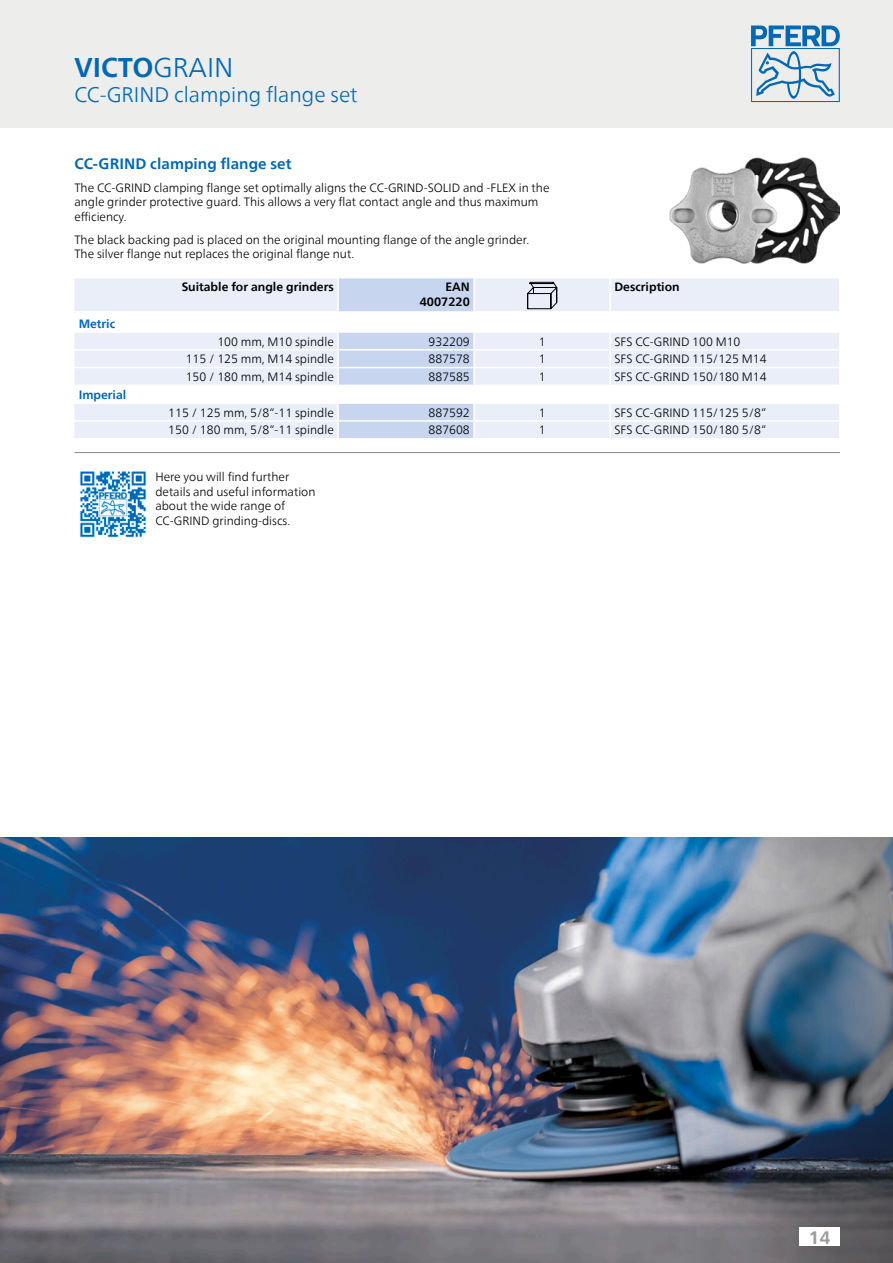
<style>
.page{position:relative;width:893px;height:1263px;background:#fff}
.page>*{position:absolute;margin:0;border:0;box-sizing:border-box;transform-origin:0 0}
.Ausgabenamen_Katalog{font:700 27px "Neue Frutiger World";color:#0068b4}
.Ausgabenamen_Katalog-2{font:300 21px "Neue Frutiger World";color:#0068b4}
.t1{font:700 18px "Neue Frutiger World";color:#9c9c9c}
.Ausgabenamen_Produkt{font:700 15px "Neue Frutiger World";letter-spacing:.005em;color:#0068b4}
.FT_Spaltenspanne{font:300 12px/14.4px "Neue Frutiger World";color:#000}
.Spaltenwert_rechts{font:300 12px "Neue Frutiger World";color:#000}
.FT_Spaltenspanne_Abs{font:300 12px/14.4px "Neue Frutiger World";color:#000}
.Spaltenwert_links{font:300 12px "Neue Frutiger World";color:#000}
.Frutiger_45_8Pt_Abst{font:300 12px/14.4px "Neue Frutiger World";color:#000}
.Spaltenkopf_rechts{font:700 12px "Neue Frutiger World";color:#000}
.Zwischenueberschrift{font:700 12px "Neue Frutiger World";color:#0068b4}
.Spaltenkopf_links{font:700 12px "Neue Frutiger World";color:#000}
.Spaltenwert_zentrier{font:300 12px "Neue Frutiger World";color:#000}
.s1{font-weight:300}
</style>
<div class="page">
<div style="left:0;top:0;width:893px;height:128px;background:#ededec"></div>
<svg style="left:751px;top:26px;width:89px;height:76px"></svg>
<img style="left:670px;top:157px;width:170px;height:107px">
<div style="left:74px;top:278px;width:765px;height:160px;background:#e9eef9"></div>
<svg style="left:74px;top:317px;width:765px;height:85px;fill:#e9eef9"></svg>
<hr style="left:474px;top:349px;width:136px;height:2px;background:#fff">
<hr style="left:610px;top:349px;width:231px;height:2px;background:#fff">
<hr style="left:474px;top:367px;width:136px;height:1px;background:#fff">
<hr style="left:610px;top:367px;width:231px;height:1px;background:#fff">
<svg style="left:609px;top:333px;width:2px;height:52px"></svg>
<hr style="left:474px;top:420px;width:136px;height:2px;background:#fff">
<hr style="left:610px;top:420px;width:231px;height:2px;background:#fff">
<svg style="left:609px;top:404px;width:2px;height:34px"></svg>
<div style="left:74px;top:311px;width:264px;height:6px;background:#fff"></div>
<div style="left:474px;top:311px;width:136px;height:6px;background:#fff"></div>
<hr style="left:609px;top:278px;width:2px;height:33px;background:#fff">
<div style="left:610px;top:311px;width:231px;height:6px;background:#fff"></div>
<hr style="left:74px;top:349px;width:264px;height:2px;background:#fff">
<hr style="left:74px;top:367px;width:264px;height:1px;background:#fff">
<hr style="left:74px;top:420px;width:264px;height:2px;background:#fff">
<svg style="left:337px;top:278px;width:138px;height:160px"></svg>
<hr style="left:74px;top:331px;width:264px;height:2px;background:#fff">
<hr style="left:338px;top:331px;width:136px;height:2px;background:#fff">
<hr style="left:474px;top:331px;width:136px;height:2px;background:#fff">
<hr style="left:610px;top:331px;width:231px;height:2px;background:#fff">
<hr style="left:74px;top:385px;width:264px;height:1px;background:#fff">
<hr style="left:338px;top:385px;width:136px;height:1px;background:#fff">
<hr style="left:474px;top:385px;width:136px;height:1px;background:#fff">
<hr style="left:610px;top:385px;width:231px;height:1px;background:#fff">
<hr style="left:74px;top:402px;width:264px;height:2px;background:#fff">
<hr style="left:338px;top:402px;width:136px;height:2px;background:#fff">
<hr style="left:474px;top:402px;width:136px;height:2px;background:#fff">
<hr style="left:610px;top:402px;width:231px;height:2px;background:#fff">
<svg style="left:527px;top:282px;width:30px;height:27px"></svg>
<img style="left:0;top:838px;width:893px;height:425px">
<hr style="left:75px;top:452px;width:765px;height:1px;background:#878786">
<img style="left:79px;top:471px;width:68px;height:67px">
<div style="left:799px;top:1227px;width:41px;height:19px;background:#fff"></div>
<p class="Ausgabenamen_Katalog" style="left:74px;top:44px;width:161px">VICTO<span class="s1">GRAIN</span></p>
<p class="Ausgabenamen_Katalog-2" style="left:74px;top:78px;width:285px">CC-GRIND clamping flange set</p>
<p class="Ausgabenamen_Produkt" style="left:74px;top:150px;width:219px">CC-GRIND clamping flange set</p>
<p class="FT_Spaltenspanne" style="left:74px;top:180px;width:477px">The CC-GRIND clamping flange set optimally aligns the CC-GRIND-SOLID and -FLEX in the angle grinder protective guard. This allows a very flat contact angle and thus maximum efficiency.</p>
<p class="FT_Spaltenspanne_Abs" style="left:74px;top:232px;width:456px">The black backing pad is placed on the original mounting flange of the angle grinder.<br>The silver flange nut replaces the original flange nut.</p>
<p class="Spaltenkopf_rechts" style="left:182px;top:276px;width:154px">Suitable for angle grinders</p>
<p class="Spaltenkopf_rechts" style="left:445px;top:276px;width:26px">EAN</p>
<p class="Spaltenkopf_rechts" style="left:420px;top:291px;width:52px">4007220</p>
<p class="Zwischenueberschrift" style="left:79px;top:313px;width:38px">Metric</p>
<p class="Spaltenkopf_links" style="left:614px;top:276px;width:67px">Description</p>
<p class="Zwischenueberschrift" style="left:79px;top:384px;width:49px">Imperial</p>
<p class="Spaltenwert_rechts" style="left:217px;top:332px;width:118px">100 mm, M10 spindle</p>
<p class="Spaltenwert_rechts" style="left:429px;top:332px;width:43px">932209</p>
<p class="Spaltenwert_zentrier" style="left:539px;top:332px;width:8px">1</p>
<p class="Spaltenwert_links" style="left:614px;top:332px;width:128px">SFS CC-GRIND 100 M10</p>
<p class="Spaltenwert_rechts" style="left:186px;top:350px;width:150px">115 / 125 mm, M14 spindle</p>
<p class="Spaltenwert_rechts" style="left:429px;top:350px;width:43px">887578</p>
<p class="Spaltenwert_zentrier" style="left:539px;top:350px;width:8px">1</p>
<p class="Spaltenwert_links" style="left:614px;top:350px;width:154px">SFS CC-GRIND 115/125 M14</p>
<p class="Spaltenwert_rechts" style="left:186px;top:368px;width:150px">150 / 180 mm, M14 spindle</p>
<p class="Spaltenwert_rechts" style="left:429px;top:368px;width:43px">887585</p>
<p class="Spaltenwert_zentrier" style="left:539px;top:368px;width:8px">1</p>
<p class="Spaltenwert_links" style="left:614px;top:368px;width:154px">SFS CC-GRIND 150/180 M14</p>
<p class="Spaltenwert_rechts" style="left:168px;top:403px;width:167px">115 / 125 mm, 5/8“-11 spindle</p>
<p class="Spaltenwert_rechts" style="left:429px;top:403px;width:43px">887592</p>
<p class="Spaltenwert_zentrier" style="left:539px;top:403px;width:8px">1</p>
<p class="Spaltenwert_links" style="left:614px;top:403px;width:153px">SFS CC-GRIND 115/125 5/8“</p>
<p class="Spaltenwert_rechts" style="left:168px;top:421px;width:167px">150 / 180 mm, 5/8“-11 spindle</p>
<p class="Spaltenwert_rechts" style="left:429px;top:421px;width:43px">887608</p>
<p class="Spaltenwert_zentrier" style="left:539px;top:421px;width:8px">1</p>
<p class="Spaltenwert_links" style="left:614px;top:421px;width:153px">SFS CC-GRIND 150/180 5/8“</p>
<p class="Frutiger_45_8Pt_Abst" style="left:155px;top:470px;width:162px">Here you will find further details and useful information about the wide range of<br>CC-GRIND grinding-discs.</p>
<h3 class="t1" style="left:809px;top:1221px;width:23px">14</h3>
</div>
